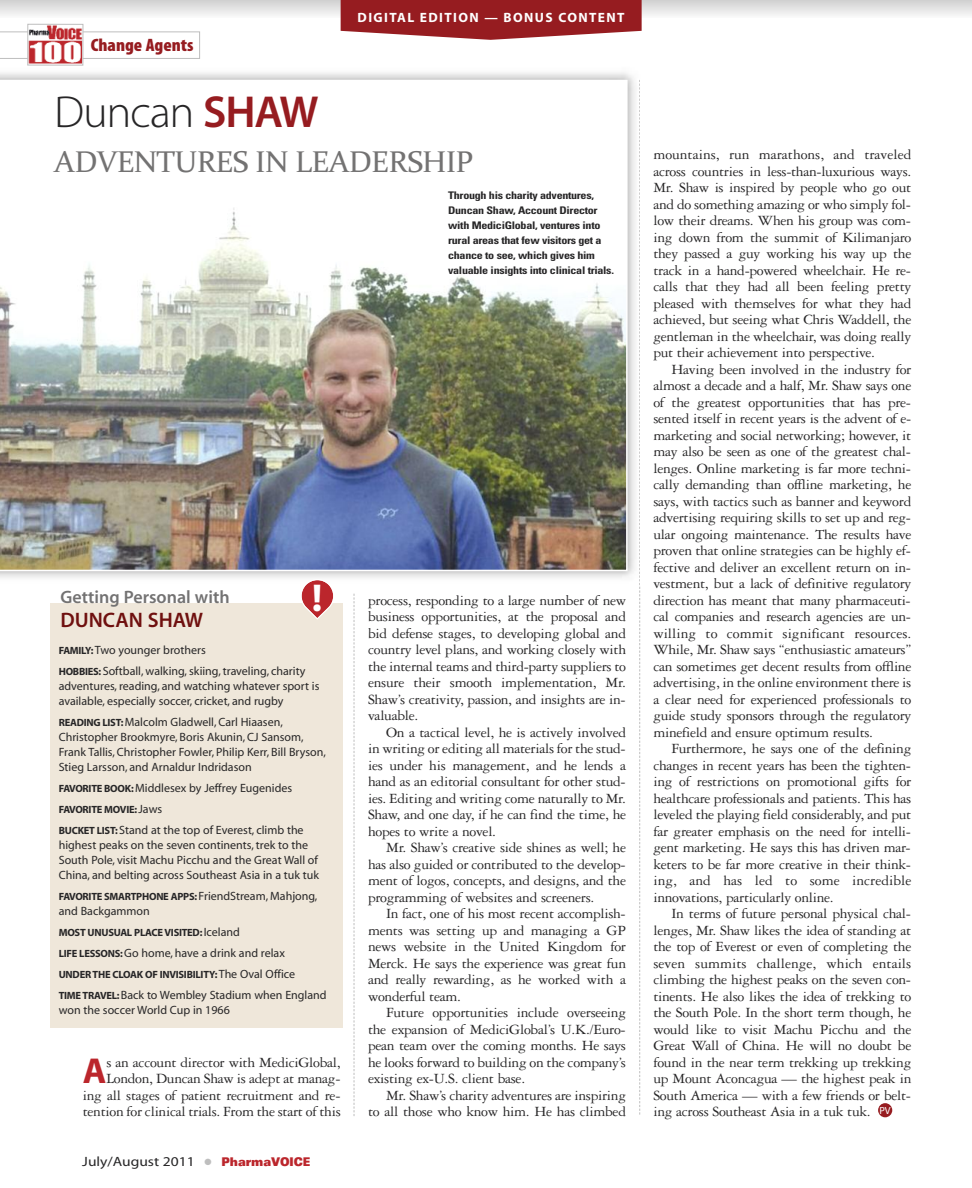
<style>
.page{position:relative;width:972px;height:1188px;background:#fff}
.page>*{position:absolute;margin:0;border:0;box-sizing:border-box;transform-origin:0 0}
.t1{font:45px "Myriad MM 215 wt 600 wd";letter-spacing:-.025em;color:#272627}
.t2{font:39px "Myriad MM 700 wt 600 wd";color:#fff}
.t3{font:36.15px "Myriad MM 700 wt 600 wd";color:#bb262c}
.t4{font:30px "Constantia";letter-spacing:-.025em;color:#737272}
.t5{font:21px "Myriad MM 565 wt 600 wd";color:#6f100f}
.t6{font:18px "Myriad MM 565 wt 600 wd";color:#737272}
.t7{font:18px "Myriad MM 830 wt 300 wd";color:#961c20;scale:1.05 1}
.t8{font:15px/16.5px "Garamond Three";letter-spacing:-.02em;color:#272627;text-align:justify}
.t9{font:13.5px "Myriad MM 400 wt 600 wd";color:#272627;scale:1.15 1}
.t10{font:13.5px "Myriad MM 700 wt 600 wd";letter-spacing:.1em;color:#fff}
.t11{font:12px/15px "Myriad MM 400 wt 600 wd";color:#272627}
.t12{font:700 condensed 10.5px/15px "Univers";letter-spacing:-.025em;color:#272627;scale:1.15 1}
.t13{font:10.5px "Myriad MM 700 wt 600 wd";letter-spacing:-.025em;color:#272627}
.s1{font-family:"Myriad MM 565 wt 600 wd";color:#961c20}
.s2{font-family:"Myriad MM 700 wt 600 wd";font-size:10.5px}
.s3{font-family:"Myriad MM 400 wt 600 wd";font-size:12px}
.s4{color:#bebebe}
.s5{font-family:"Univers";font-weight:900;font-stretch:expanded;font-size:12px;color:#bb262c}
</style>
<div class="page">
<svg style="left:0;top:0;width:972px;height:17px"></svg>
<svg style="left:341px;top:0;width:301px;height:40px;background:#a2363a"></svg>
<svg style="left:0;top:32px;width:200px;height:27px"></svg>
<img style="left:30px;top:26px;width:51px;height:37px">
<div style="left:28px;top:24px;width:55px;height:41px;border:1px solid #bebebe"></div>
<svg style="left:354px;top:594px;width:1px;height:522px"></svg>
<svg style="left:639px;top:586px;width:1px;height:529px"></svg>
<div style="left:878px;top:1103px;width:14px;height:14px;background:#961c20;border-radius:7px"></div>
<img style="left:639px;top:80px;width:1px;height:505px">
<img style="left:0;top:80px;width:628px;height:491px">
<div style="left:50px;top:603px;width:292px;height:425px;background:#efe7da"></div>
<svg style="left:301px;top:579px;width:33px;height:41px"></svg>
<p class="t7" style="left:91px;top:39px;width:100px">Change Agents</p>
<p class="t10" style="left:358px;top:12px;width:268px">DIGITAL EDITION — BONUS CONTENT</p>
<h1 class="t1" style="left:54px;top:95px;width:266px">Duncan <span class="s1">SHAW</span></h1>
<h3 class="t4" style="left:54px;top:143px;width:421px">ADVENTURES IN LEADERSHIP</h3>
<p class="t12" style="left:448px;top:188px;width:146px">Through his charity adventures, Duncan Shaw, Account Director with MediciGlobal, ventures into rural areas that few visitors get a chance to see, which gives him valuable insights into clinical trials.</p>
<p class="t6" style="left:60px;top:590px;width:171px">Getting Personal with</p>
<h3 class="t5" style="left:60px;top:612px;width:144px">DUNCAN SHAW</h3>
<h2 class="t2" style="left:312px;top:583px;width:12px">!</h2>
<p class="t11" style="left:59px;top:640px;width:248px;line-height:21px"><span class="s2">FAMILY:</span>Two younger brothers<br><span class="s2">HOBBIES:</span>Softball, walking, skiing, traveling, charity</p>
<p class="t11" style="left:59px;top:679px;width:262px">adventures, reading, and watching whatever sport is available, especially soccer, cricket, and rugby</p>
<p class="t11" style="left:59px;top:715px;width:269px"><span class="s2">READING LIST:</span>Malcolm Gladwell, Carl Hiaasen, Christopher Brookmyre, Boris Akunin, CJ Sansom, Frank Tallis, Christopher Fowler, Philip Kerr, Bill Bryson, Stieg Larsson, and Arnaldur Indridason</p>
<p class="t11" style="left:59px;top:782px;width:235px"><span class="s2">FAVORITE BOOK:</span>Middlesex by Jeffrey Eugenides</p>
<p class="t13" style="left:59px;top:806px;width:105px">FAVORITE MOVIE:<span class="s3">Jaws</span></p>
<p class="t11" style="left:59px;top:824px;width:262px"><span class="s2">BUCKET LIST:</span>Stand at the top of Everest, climb the highest peaks on the seven continents, trek to the South Pole, visit Machu Picchu and the Great Wall of China, and belting across Southeast Asia in a tuk tuk</p>
<p class="t13" style="left:59px;top:893px;width:260px">FAVORITE SMARTPHONE APPS:<span class="s3">FriendStream, Mahjong,</span></p>
<p class="t11" style="left:59px;top:905px;width:93px">and Backgammon</p>
<p class="t13" style="left:59px;top:929px;width:183px">MOST UNUSUAL PLACE VISITED:<span class="s3">Iceland</span></p>
<p class="t11" style="left:59px;top:947px;width:228px"><span class="s2">LIFE LESSONS:</span>Go home, have a drink and relax</p>
<p class="t13" style="left:59px;top:971px;width:238px">UNDER THE CLOAK OF INVISIBILITY:<span class="s3">The Oval Office</span></p>
<p class="t11" style="left:59px;top:989px;width:269px"><span class="s2">TIMETRAVEL:</span>Back to Wembley Stadium when England won the soccer World Cup in 1966</p>
<p class="t8" style="left:83px;top:1055px;width:260px;text-align:right">s an account director with MediciGlobal, London, Duncan Shaw is adept at manag-<br>ing all stages of patient recruitment and re&shy;tention for clinical trials. From the start of this</p>
<h3 class="t3" style="left:83px;top:1058px;width:25px">A</h3>
<p class="t9" style="left:82px;top:1157px;width:200px">July/August 2011 <span class="s4">●</span> <span class="s5">PharmaVOICE</span></p>
<p class="t8" style="left:368px;top:593px;width:260px">process, responding to a large number of new business opportunities, at the proposal and bid defense stages, to developing global and country level plans, and working closely with the internal teams and third-party suppliers to ensure their smooth implementation, Mr.<br>Shaw’s creativity, passion, and insights are in&shy;valuable.</p>
<p class="t8" style="left:368px;top:725px;width:260px;text-indent:18px">On a tactical level, he is actively involved in writing or editing all materials for the stud&shy;ies under his management, and he lends a hand as an editorial consultant for other stud&shy;ies. Editing and writing come naturally to Mr.<br>Shaw, and one day, if he can find the time, he hopes to write a novel.</p>
<p class="t8" style="left:368px;top:841px;width:260px;text-indent:18px">Mr. Shaw’s creative side shines as well; he has also guided or contributed to the develop&shy;ment of logos, concepts, and designs, and the programming of websites and screeners.</p>
<p class="t8" style="left:368px;top:907px;width:260px;text-indent:18px">In fact, one of his most recent accomplish&shy;ments was setting up and managing a GP news website in the United Kingdom for Merck. He says the experience was great fun and really rewarding, as he worked with a wonderful team.</p>
<p class="t8" style="left:368px;top:1006px;width:260px;text-indent:18px">Future opportunities include overseeing the expansion of MediciGlobal’s U.K./Euro&shy;pean team over the coming months. He says he looks forward to building on the company’s existing ex-U.S. client base.</p>
<p class="t8" style="left:368px;top:1088px;width:259px;text-align:right">Mr. Shaw’s charity adventures are inspiring<br>to all those who know him. He has climbed</p>
<p class="t8" style="left:653px;top:148px;width:260px">mountains, run marathons, and traveled across countries in less-than-luxurious ways.<br>Mr. Shaw is inspired by people who go out and do something amazing or who simply fol&shy;low their dreams. When his group was com&shy;ing down from the summit of Kilimanjaro they passed a guy working his way up the track in a hand-powered wheelchair. He re&shy;calls that they had all been feeling pretty pleased with themselves for what they had achieved, but seeing what Chris Waddell, the gentleman in the wheelchair, was doing really put their achievement into perspective.</p>
<p class="t8" style="left:653px;top:362px;width:260px;text-indent:18px">Having been involved in the industry for almost a decade and a half, Mr. Shaw says one of the greatest opportunities that has pre&shy;sented itself in recent years is the advent of e&shy;marketing and social networking; however, it may also be seen as one of the greatest chal&shy;lenges. Online marketing is far more techni&shy;cally demanding than offline marketing, he says, with tactics such as banner and keyword advertising requiring skills to set up and reg&shy;ular ongoing maintenance. The results have proven that online strategies can be highly ef&shy;fective and deliver an excellent return on in&shy;vestment, but a lack of definitive regulatory direction has meant that many pharmaceuti&shy;cal companies and research agencies are un&shy;willing to commit significant resources.<br>While, Mr. Shaw says “enthusiastic amateurs” can sometimes get decent results from offline advertising, in the online environment there is a clear need for experienced professionals to guide study sponsors through the regulatory minefield and ensure optimum results.</p>
<p class="t8" style="left:653px;top:742px;width:260px;text-indent:18px">Furthermore, he says one of the defining changes in recent years has been the tighten&shy;ing of restrictions on promotional gifts for healthcare professionals and patients. This has leveled the playing field considerably, and put far greater emphasis on the need for intelli&shy;gent marketing. He says this has driven mar&shy;keters to be far more creative in their think&shy;ing, and has led to some incredible innovations, particularly online.</p>
<p class="t8" style="left:653px;top:907px;width:260px;text-indent:18px">In terms of future personal physical chal&shy;lenges, Mr. Shaw likes the idea of standing at the top of Everest or even of completing the seven summits challenge, which entails climbing the highest peaks on the seven con&shy;tinents. He also likes the idea of trekking to the South Pole. In the short term though, he would like to visit Machu Picchu and the Great Wall of China. He will no doubt be found in the near term trekking up trekking up Mount Aconcagua — the highest peak in South America — with a few friends or belt&shy;ing across Southeast Asia in a tuk tuk. <sup>PV</sup></p>
</div>
